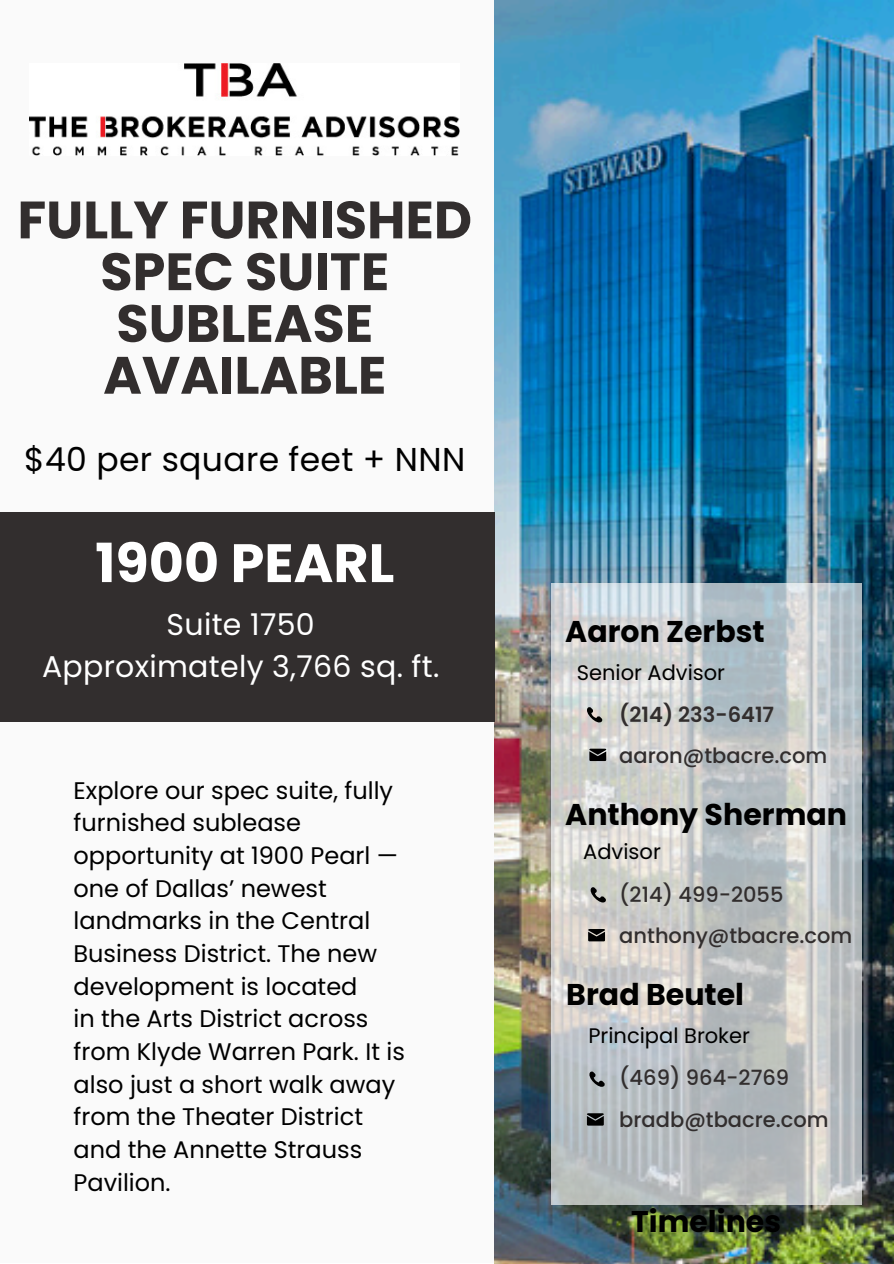
<style>
.page{position:relative;width:894px;height:1264px;background:#fff}
.page>*{position:absolute;margin:0;border:0;box-sizing:border-box;transform-origin:0 0}
.t1{font:700 54px "Poppins";color:#fff}
.t2{font:700 52.5px/51.8px "Poppins";color:#322e2e;text-align:center}
.t3{font:33px "Poppins";letter-spacing:.01em;color:#000}
.t4{font:700 30px "Poppins";color:#000}
.t5{font:30px/41.7px "Poppins";letter-spacing:.01em;color:#fff;text-align:center}
.t6{font:24px/32.7px "Poppins";color:#000}
.t7{font:500 21px "Poppins";color:#322e2e}
.t8{font:21px "Poppins";color:#000}
.t9{font:600 21px "Poppins";color:#322e2e}
</style>
<div class="page">
<div style="left:0;top:0;width:892px;height:1262px;background:#fafafa"></div>
<img style="left:494px;top:0;width:399px;height:1263px">
<div style="left:0;top:513px;width:494px;height:209px;background:#322e2e"></div>
<img style="left:29px;top:63px;width:430px;height:93px">
<svg style="left:550px;top:583px;width:311px;height:621px;background:#c4c8c8"></svg>
<svg style="left:586px;top:887px;width:20px;height:19px"></svg>
<svg style="left:588px;top:929px;width:17px;height:12px"></svg>
<svg style="left:585px;top:1071px;width:19px;height:19px"></svg>
<svg style="left:586px;top:1113px;width:17px;height:12px"></svg>
<svg style="left:583px;top:707px;width:19px;height:19px"></svg>
<svg style="left:589px;top:748px;width:17px;height:13px"></svg>
<p class="t2" style="left:17px;top:194px;width:456px">FULLY FURNISHED<br>SPEC SUITE<br>SUBLEASE<br>AVAILABLE</p>
<p class="t3" style="left:24px;top:436px;width:442px">$40 per square feet + NNN</p>
<h1 class="t1" style="left:95px;top:525px;width:300px">1900 PEARL</h1>
<h3 class="t5" style="left:42px;top:604px;width:398px">Suite 1750<br>Approximately 3,766 sq. ft.</h3>
<p class="t6" style="left:73px;top:774px;width:333px">Explore our spec suite, fully furnished sublease opportunity at 1900 Pearl — one of Dallas’ newest landmarks in the Central<br>Business District. The new development is located<br>in the Arts District across from Klyde Warren Park. It is also just a short walk away from the Theater District and the Annette Strauss<br>Pavilion.</p>
<p class="t4" style="left:565px;top:610px;width:201px">Aaron Zerbst</p>
<p class="t8" style="left:576px;top:657px;width:150px">Senior Advisor</p>
<p class="t9" style="left:619px;top:699px;width:156px">(214) 233-6417</p>
<p class="t7" style="left:619px;top:741px;width:209px">aaron@tbacre.com</p>
<h4 class="t4" style="left:565px;top:793px;width:283px">Anthony Sherman</h4>
<h2 class="t8" style="left:583px;top:837px;width:79px">Advisor</h2>
<h1 class="t7" style="left:619px;top:879px;width:166px">(214) 499-2055</h1>
<h3 class="t7" style="left:619px;top:921px;width:234px">anthony@tbacre.com</h3>
<p class="t4" style="left:566px;top:973px;width:179px">Brad Beutel</p>
<h2 class="t8" style="left:588px;top:1020px;width:163px">Principal Broker</h2>
<p class="t7" style="left:619px;top:1063px;width:171px">(469) 964-2769</p>
<h5 class="t7" style="left:619px;top:1104px;width:211px">bradb@tbacre.com</h5>
<p class="t4" style="left:631px;top:1200px;width:151px">Timelines</p>
</div>
